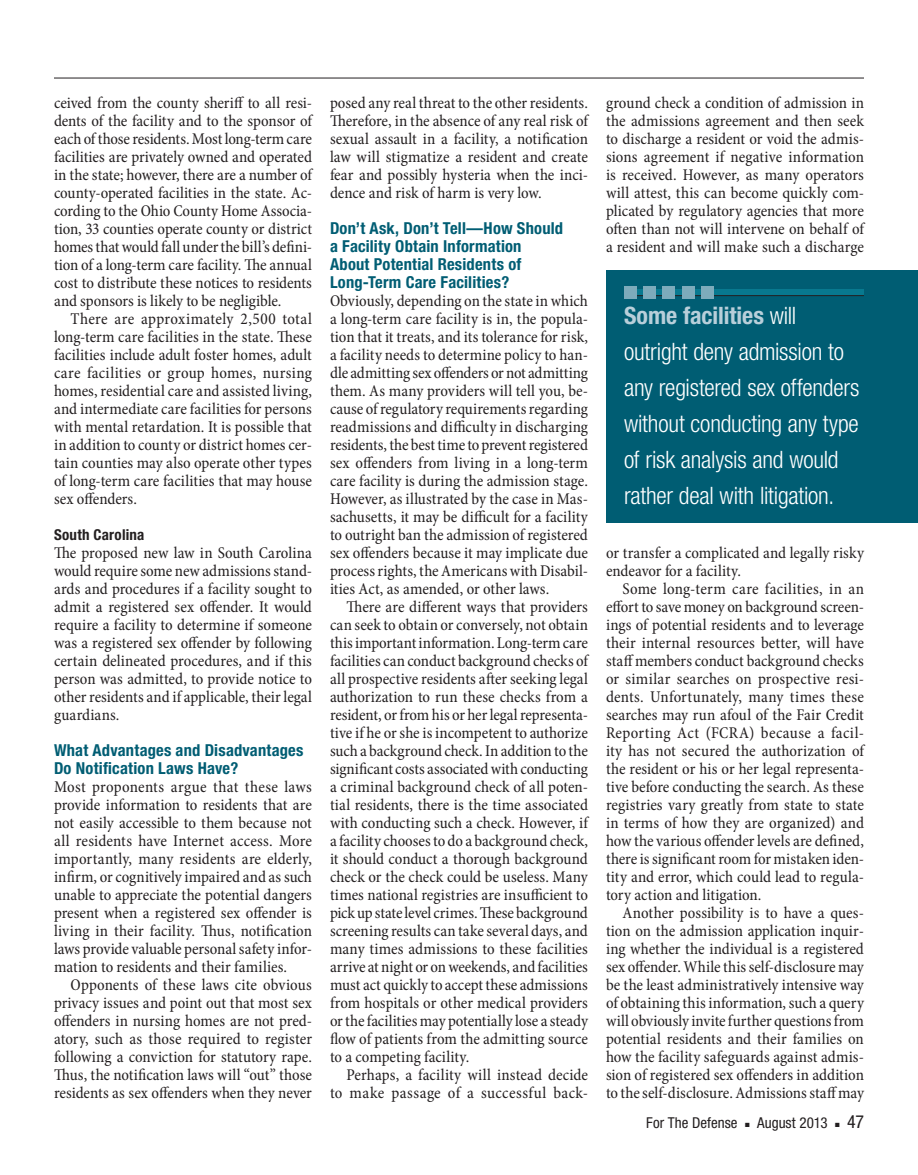
<style>
.page{position:relative;width:918px;height:1175px;background:#fff}
.page>*{position:absolute;margin:0;border:0;box-sizing:border-box;transform-origin:0 0}
.pullout_RH_block{font:300 condensed 24px/36px "Helvetica Neue";letter-spacing:-.01em;color:#fff}
.t1{font:condensed 18px "Helvetica Neue";color:#231f20}
.body_para_ind{font:condensed 16.5px/18px "Minion Pro";color:#231f20;text-align:justify}
.body_para_ind_tighte{font:condensed 16.5px/18px "Minion Pro";color:#231f20;text-align:justify}
.body_no_ind{font:condensed 16.5px/18px "Minion Pro";color:#231f20;text-align:justify}
.body_no_ind_tighter{font:condensed 16.5px/18px "Minion Pro";color:#231f20;text-align:justify}
.body_no_ind_tightest{font:condensed 16.5px/18px "Minion Pro";letter-spacing:-.005em;color:#231f20;text-align:justify}
.subhead_1{font:700 condensed 16.5px/18px "Helvetica Neue";letter-spacing:.01em;color:#005d73}
.body_para_ind-2{font:condensed 16.5px/18px "Minion Pro";letter-spacing:.02em;color:#231f20;text-align:right}
.t2{font:condensed 15px "Helvetica Neue";color:#231f20}
.subhead_2{font:700 condensed 15px "Helvetica Neue";letter-spacing:.015em;color:#231f20}
.s1{font-weight:700;color:#b8cfda}
</style>
<div class="page">
<hr style="left:54px;top:78px;width:810px;height:1px;background:#231f20">
<div style="left:606px;top:270px;width:312px;height:252px;background:#005d73"></div>
<div style="left:624px;top:290px;width:240px;height:6px;background:#08798f"></div>
<hr style="left:624px;top:295px;width:240px;height:1px;background:#231f20">
<div style="left:624px;top:286px;width:12px;height:13px;background:#7dabbb"></div>
<div style="left:643px;top:286px;width:13px;height:13px;background:#7dabbb"></div>
<div style="left:663px;top:286px;width:12px;height:13px;background:#7dabbb"></div>
<div style="left:682px;top:286px;width:13px;height:13px;background:#7dabbb"></div>
<div style="left:702px;top:286px;width:12px;height:13px;background:#7dabbb"></div>
<p class="body_no_ind_tightest" style="left:54px;top:94px;width:260px">ceived from the county sheriff to all resi&shy;dents of the facility and to the sponsor of each of those residents. Most long-term care facilities are privately owned and operated in the state; however, there are a number of county-operated facilities in the state. Ac&shy;cording to the Ohio County Home Associa&shy;tion, 33 counties operate county or district homes that would fall under the bill’s defini&shy;tion of a long-term care facility. The annual cost to distribute these notices to residents and sponsors is likely to be negligible.</p>
<p class="body_para_ind" style="left:54px;top:310px;width:260px;text-indent:16px">There are approximately 2,500 total long-term care facilities in the state. These facilities include adult foster homes, adult care facilities or group homes, nursing homes, residential care and assisted living, and intermediate care facilities for persons with mental retardation. It is possible that in addition to county or district homes cer&shy;tain counties may also operate other types of long-term care facilities that may house sex offenders.</p>
<p class="subhead_2" style="left:54px;top:526px;width:92px">South Carolina</p>
<p class="body_no_ind" style="left:54px;top:544px;width:260px">The proposed new law in South Carolina would require some new admissions stand&shy;ards and procedures if a facility sought to admit a registered sex offender. It would require a facility to determine if someone was a registered sex offender by following certain delineated procedures, and if this person was admitted, to provide notice to other residents and if applicable, their legal guardians.</p>
<p class="subhead_1" style="left:54px;top:741px;width:251px">What Advantages and Disadvantages<br>Do Notification Laws Have?</p>
<p class="body_no_ind" style="left:54px;top:778px;width:260px">Most proponents argue that these laws provide information to residents that are not easily accessible to them because not all residents have Internet access. More importantly, many residents are elderly, infirm, or cognitively impaired and as such unable to appreciate the potential dangers present when a registered sex offender is living in their facility. Thus, notification laws provide valuable personal safety infor&shy;mation to residents and their families.</p>
<p class="body_para_ind" style="left:54px;top:976px;width:260px;text-indent:16px">Opponents of these laws cite obvious privacy issues and point out that most sex offenders in nursing homes are not pred&shy;atory, such as those required to register following a conviction for statutory rape.<br>Thus, the notification laws will “out” those residents as sex offenders when they never</p>
<p class="body_para_ind" style="left:330px;top:94px;width:260px">posed any real threat to the other residents.<br>Therefore, in the absence of any real risk of sexual assault in a facility, a notification law will stigmatize a resident and create fear and possibly hysteria when the inci&shy;dence and risk of harm is very low.</p>
<p class="subhead_1" style="left:330px;top:219px;width:235px">Don’t Ask, Don’t Tell—How Should a Facility Obtain Information<br>About Potential Residents of<br>Long-Term Care Facilities?</p>
<p class="body_no_ind_tighter" style="left:330px;top:292px;width:260px">Obviously, depending on the state in which a long-term care facility is in, the popula&shy;tion that it treats, and its tolerance for risk, a facility needs to determine policy to han&shy;dle admitting sex offenders or not admitting them. As many providers will tell you, be&shy;cause of regulatory requirements regarding readmissions and difficulty in discharging residents, the best time to prevent registered sex offenders from living in a long-term care facility is during the admission stage.<br>However, as illustrated by the case in Mas&shy;sachusetts, it may be difficult for a facility to outright ban the admission of registered sex offenders because it may implicate due process rights, the Americans with Disabil&shy;ities Act, as amended, or other laws.</p>
<p class="body_para_ind_tighte" style="left:330px;top:598px;width:260px;text-indent:16px">There are different ways that providers can seek to obtain or conversely, not obtain this important information. Long-term care facilities can conduct background checks of all prospective residents after seeking legal authorization to run these checks from a resident, or from his or her legal representa&shy;tive if he or she is incompetent to authorize such a background check. In addition to the significant costs associated with conducting a criminal background check of all poten&shy;tial residents, there is the time associated with conducting such a check. However, if a facility chooses to do a background check, it should conduct a thorough background check or the check could be useless. Many times national registries are insufficient to pick up state level crimes. These background screening results can take several days, and many times admissions to these facilities arrive at night or on weekends, and facilities must act quickly to accept these admissions from hospitals or other medical providers or the facilities may potentially lose a steady flow of patients from the admitting source to a competing facility.</p>
<p class="body_para_ind-2" style="left:330px;top:1066px;width:260px">Perhaps, a facility will instead decide to make passage of a successful back-</p>
<p class="body_para_ind" style="left:606px;top:94px;width:260px">ground check a condition of admission in the admissions agreement and then seek to discharge a resident or void the admis&shy;sions agreement if negative information is received. However, as many operators will attest, this can become quickly com&shy;plicated by regulatory agencies that more often than not will intervene on behalf of a resident and will make such a discharge</p>
<p class="pullout_RH_block" style="left:624px;top:297px;width:237px"><span class="s1">Some facilities</span> will outright deny admission to any registered sex offenders without conducting any type of risk analysis and would rather deal with litigation.</p>
<p class="body_para_ind" style="left:606px;top:544px;width:260px">or transfer a complicated and legally risky endeavor for a facility.</p>
<p class="body_para_ind" style="left:606px;top:580px;width:260px;text-indent:16px">Some long-term care facilities, in an effort to save money on background screen&shy;ings of potential residents and to leverage their internal resources better, will have staff members conduct background checks or similar searches on prospective resi&shy;dents. Unfortunately, many times these searches may run afoul of the Fair Credit Reporting Act (FCRA) because a facil&shy;ity has not secured the authorization of the resident or his or her legal representa&shy;tive before conducting the search. As these registries vary greatly from state to state in terms of how they are organized) and how the various offender levels are defined, there is significant room for mistaken iden&shy;tity and error, which could lead to regula&shy;tory action and litigation.</p>
<p class="body_para_ind_tighte" style="left:606px;top:904px;width:260px;text-indent:16px">Another possibility is to have a ques&shy;tion on the admission application inquir&shy;ing whether the individual is a registered sex offender. While this self-disclosure may be the least administratively intensive way of obtaining this information, such a query will obviously invite further questions from potential residents and their families on how the facility safeguards against admis&shy;sion of registered sex offenders in addition to the self-disclosure. Admissions staff may</p>
<p class="t2" style="left:646px;top:1114px;width:93px">For The Defense</p>
<p class="t2" style="left:745px;top:1114px;width:84px">■ August 2013</p>
<p class="t1" style="left:835px;top:1111px;width:30px">■ 47</p>
</div>
